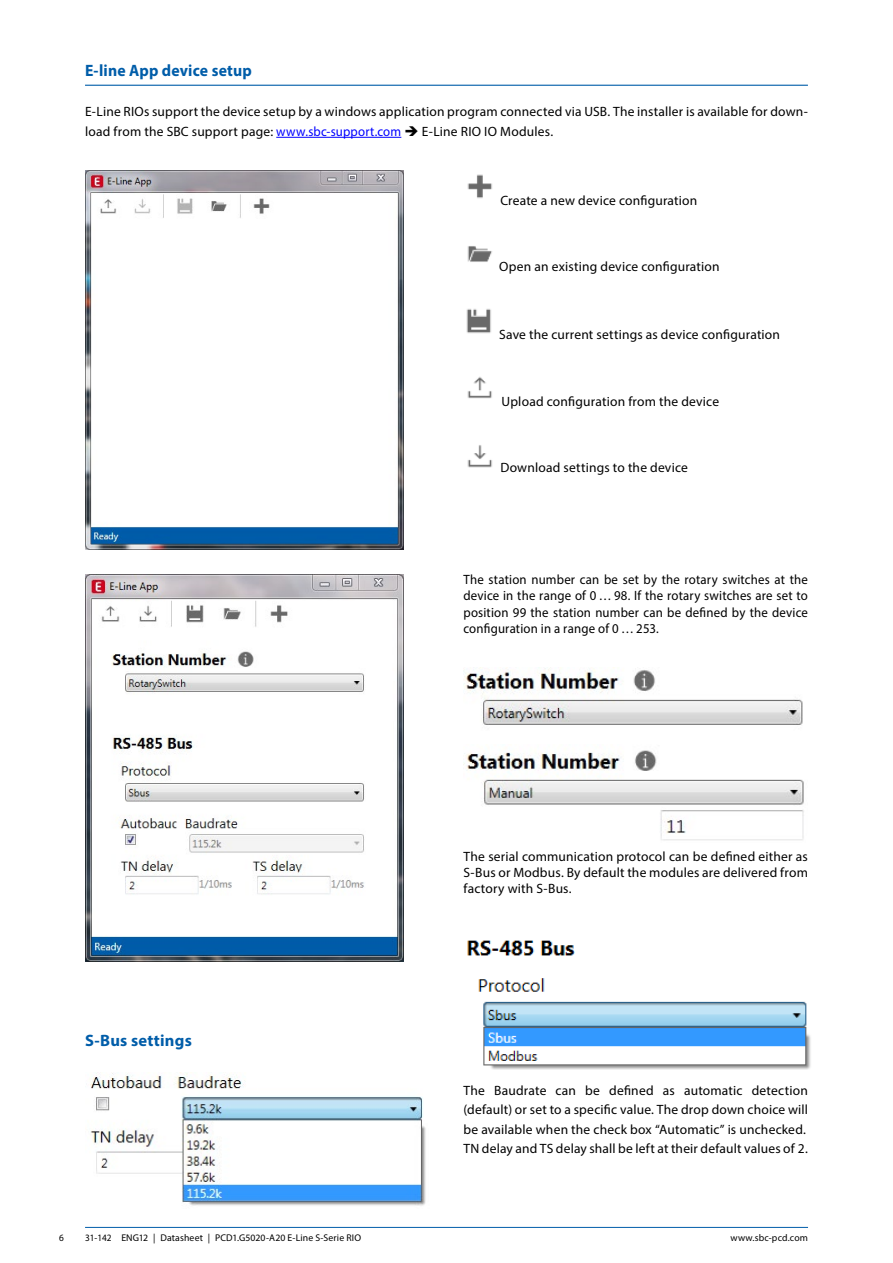
<style>
.page{position:relative;width:893px;height:1263px;background:#fff}
.page>*{position:absolute;margin:0;border:0;box-sizing:border-box;transform-origin:0 0}
.t1{font:700 16.5px "Myriad Pro";letter-spacing:.01em;color:#005da9;scale:.95 1}
.t2{font:700 16.5px "Myriad Pro";letter-spacing:.01em;color:#005da9}
.t3{font:13.5px/19.5px "Myriad Pro";letter-spacing:.015em;color:#000}
.t4{font:13.5px/16.2px "Myriad Pro";letter-spacing:.015em;color:#000;text-align:justify;scale:.95 1}
.t5{font:9.75px "Myriad Pro";letter-spacing:.015em;color:#000;scale:.95 1}
.t6{font:9.75px "Myriad Pro";letter-spacing:.015em;color:#000}
.s1{color:#00f}
</style>
<div class="page">
<img style="left:85px;top:170px;width:319px;height:380px">
<img style="left:85px;top:574px;width:319px;height:387px">
<img style="left:90px;top:1072px;width:336px;height:134px">
<img style="left:463px;top:668px;width:340px;height:57px">
<img style="left:463px;top:750px;width:341px;height:91px">
<img style="left:467px;top:940px;width:344px;height:129px">
<hr style="left:85px;top:1227px;width:723px;height:1px;background:#005da9">
<hr style="left:276px;top:137px;width:125px;height:1px;background:#00f">
<hr style="left:85px;top:85px;width:723px;height:1px;background:#005da9">
<img style="left:467px;top:174px;width:25px;height:25px">
<img style="left:467px;top:246px;width:25px;height:16px">
<img style="left:466px;top:308px;width:25px;height:26px">
<img style="left:467px;top:376px;width:25px;height:23px">
<img style="left:467px;top:445px;width:25px;height:23px">
<p class="t1" style="left:85px;top:60px;width:177px">E-line App device setup</p>
<p class="t3" style="left:85px;top:102px;width:724px">E-Line RIOs support the device setup by a windows application program connected via USB. The installer is available for down&shy;load from the SBC support page: <span class="s1">www.sbc-support.com</span> ➔ E-Line RIO IO Modules.</p>
<p class="t3" style="left:500px;top:190px;width:198px">Create a new device configuration</p>
<p class="t3" style="left:499px;top:257px;width:222px">Open an existing device configuration</p>
<p class="t3" style="left:499px;top:324px;width:282px">Save the current settings as device configuration</p>
<p class="t3" style="left:501px;top:391px;width:219px">Upload configuration from the device</p>
<p class="t3" style="left:500px;top:458px;width:189px">Download settings to the device</p>
<p class="t4" style="left:463px;top:571px;width:364px">The station number can be set by the rotary switches at the device in the range of 0 … 98. If the rotary switches are set to position 99 the station number can be defined by the device configuration in a range of 0 … 253.</p>
<p class="t2" style="left:85px;top:1029px;width:108px">S-Bus settings</p>
<p class="t3" style="left:463px;top:848px;width:346px;line-height:16.2px;text-align:justify">The serial communication protocol can be defined either as S-Bus or Modbus. By default the modules are delivered from factory with S-Bus.</p>
<p class="t3" style="left:463px;top:1080px;width:346px">The Baudrate can be defined as automatic detection (default) or set to a specific value. The drop down choice will be available when the check box “Automatic” is unchecked.<br>TN delay and TS delay shall be left at their default values of 2.</p>
<p class="t5" style="left:59px;top:1231px;width:7px">6</p>
<p class="t5" style="left:85px;top:1231px;width:292px">31-142 ENG12 | Datasheet | PCD1.G5020-A20 E-Line S-Serie RIO</p>
<p class="t6" style="left:730px;top:1231px;width:79px">www.sbc-pcd.com</p>
</div>
